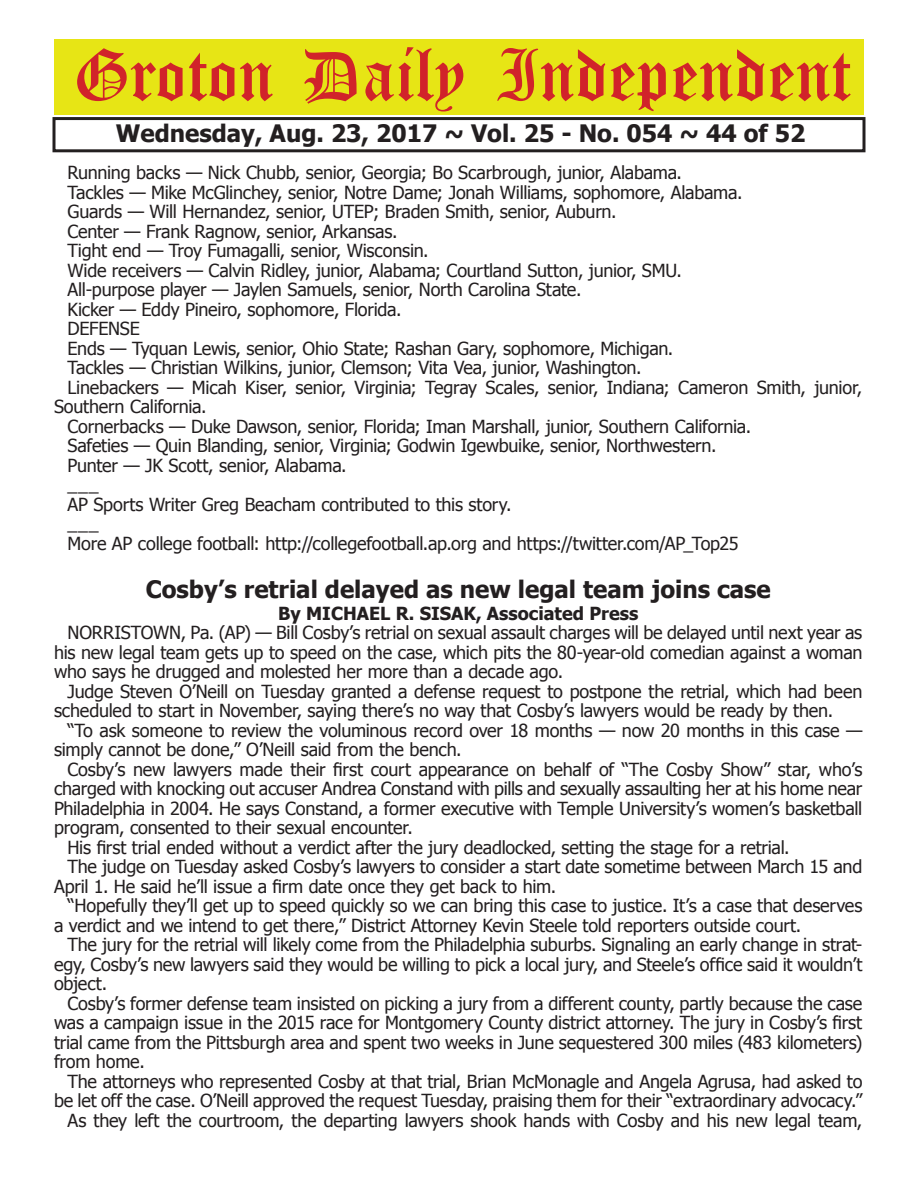
<style>
.page{position:relative;width:918px;height:1188px;background:#fff}
.page>*{position:absolute;margin:0;border:0;box-sizing:border-box;transform-origin:0 0}
.t1{font:54px "Old English Five";color:#d1232a}
.t2{font:700 24px "Tahoma";color:#231f20}
.t3{font:18px/19.5px "Tahoma";letter-spacing:-.01em;color:#231f20}
.t4{font:700 18px "Tahoma";color:#231f20}
</style>
<div class="page">
<div style="left:52px;top:117px;width:814px;height:35px;border:3px solid #231f20"></div>
<div style="left:54px;top:40px;width:810px;height:75px;background:#e7e515"></div>
<h1 class="t1" style="left:73px;top:50px;width:779px">Groton Daily Independent</h1>
<h2 class="t2" style="left:116px;top:116px;width:691px">Wednesday, Aug. 23, 2017 ~ Vol. 25 - No. 054 ~ 44 of 52</h2>
<p class="t3" style="left:68px;top:162px;width:616px">Running backs — Nick Chubb, senior, Georgia; Bo Scarbrough, junior, Alabama.</p>
<p class="t3" style="left:68px;top:182px;width:676px">Tackles — Mike McGlinchey, senior, Notre Dame; Jonah Williams, sophomore, Alabama.</p>
<p class="t3" style="left:68px;top:201px;width:551px">Guards — Will Hernandez, senior, UTEP; Braden Smith, senior, Auburn.</p>
<p class="t3" style="left:68px;top:221px;width:332px">Center — Frank Ragnow, senior, Arkansas.</p>
<p class="t3" style="left:68px;top:240px;width:363px">Tight end — Troy Fumagalli, senior, Wisconsin.</p>
<p class="t3" style="left:68px;top:260px;width:616px">Wide receivers — Calvin Ridley, junior, Alabama; Courtland Sutton, junior, SMU.</p>
<p class="t3" style="left:68px;top:279px;width:515px">All-purpose player — Jaylen Samuels, senior, North Carolina State.</p>
<p class="t3" style="left:68px;top:299px;width:336px">Kicker — Eddy Pineiro, sophomore, Florida.</p>
<p class="t3" style="left:68px;top:318px;width:74px">DEFENSE</p>
<p class="t3" style="left:68px;top:338px;width:607px">Ends — Tyquan Lewis, senior, Ohio State; Rashan Gary, sophomore, Michigan.</p>
<p class="t3" style="left:68px;top:357px;width:576px">Tackles — Christian Wilkins, junior, Clemson; Vita Vea, junior, Washington.</p>
<p class="t3" style="left:68px;top:377px;width:796px">Linebackers — Micah Kiser, senior, Virginia; Tegray Scales, senior, Indiana; Cameron Smith, junior,</p>
<p class="t3" style="left:54px;top:396px;width:154px">Southern California.</p>
<p class="t3" style="left:68px;top:416px;width:685px">Cornerbacks — Duke Dawson, senior, Florida; Iman Marshall, junior, Southern California.</p>
<p class="t3" style="left:68px;top:435px;width:650px">Safeties — Quin Blanding, senior, Virginia; Godwin Igewbuike, senior, Northwestern.</p>
<p class="t3" style="left:68px;top:455px;width:281px">Punter — JK Scott, senior, Alabama.</p>
<p class="t3" style="left:68px;top:474px;width:33px">___</p>
<p class="t3" style="left:68px;top:494px;width:446px">AP Sports Writer Greg Beacham contributed to this story.</p>
<p class="t3" style="left:68px;top:513px;width:33px">___</p>
<p class="t3" style="left:68px;top:533px;width:673px">More AP college football: http://collegefootball.ap.org and https://twitter.com/AP_Top25</p>
<h2 class="t2" style="left:146px;top:573px;width:627px">Cosby’s retrial delayed as new legal team joins case</h2>
<p class="t4" style="left:278px;top:601px;width:362px">By MICHAEL R. SISAK, Associated Press</p>
<p class="t3" style="left:54px;top:622px;width:810px;text-align:justify;text-indent:14px">NORRISTOWN, Pa. (AP) — Bill Cosby’s retrial on sexual assault charges will be delayed until next year as his new legal team gets up to speed on the case, which pits the 80-year-old comedian against a woman who says he drugged and molested her more than a decade ago.</p>
<p class="t3" style="left:54px;top:681px;width:810px;text-indent:14px">Judge Steven O’Neill on Tuesday granted a defense request to postpone the retrial, which had been scheduled to start in November, saying there’s no way that Cosby’s lawyers would be ready by then.</p>
<p class="t3" style="left:54px;top:720px;width:810px;text-indent:14px">“To ask someone to review the voluminous record over 18 months — now 20 months in this case — simply cannot be done,” O’Neill said from the bench.</p>
<p class="t3" style="left:68px;top:759px;width:796px">Cosby’s new lawyers made their first court appearance on behalf of “The Cosby Show” star, who’s</p>
<p class="t3" style="left:54px;top:778px;width:810px">charged with knocking out accuser Andrea Constand with pills and sexually assaulting her at his home near</p>
<p class="t3" style="left:54px;top:798px;width:810px">Philadelphia in 2004. He says Constand, a former executive with Temple University’s women’s basketball</p>
<p class="t3" style="left:54px;top:817px;width:360px">program, consented to their sexual encounter.</p>
<p class="t3" style="left:68px;top:837px;width:724px">His first trial ended without a verdict after the jury deadlocked, setting the stage for a retrial.</p>
<p class="t3" style="left:68px;top:856px;width:796px">The judge on Tuesday asked Cosby’s lawyers to consider a start date sometime between March 15 and</p>
<p class="t3" style="left:54px;top:875px;width:504px">April 1. He said he’ll issue a firm date once they get back to him.</p>
<p class="t3" style="left:68px;top:895px;width:796px">“Hopefully they’ll get up to speed quickly so we can bring this case to justice. It’s a case that deserves</p>
<p class="t3" style="left:54px;top:914px;width:749px">a verdict and we intend to get there,” District Attorney Kevin Steele told reporters outside court.</p>
<p class="t3" style="left:68px;top:934px;width:796px">The jury for the retrial will likely come from the Philadelphia suburbs. Signaling an early change in strat-</p>
<p class="t3" style="left:54px;top:953px;width:810px">egy, Cosby’s new lawyers said they would be willing to pick a local jury, and Steele’s office said it wouldn’t</p>
<p class="t3" style="left:54px;top:973px;width:55px">object.</p>
<p class="t3" style="left:68px;top:992px;width:796px">Cosby’s former defense team insisted on picking a jury from a different county, partly because the case</p>
<p class="t3" style="left:54px;top:1012px;width:810px">was a campaign issue in the 2015 race for Montgomery County district attorney. The jury in Cosby’s first</p>
<p class="t3" style="left:54px;top:1031px;width:810px">trial came from the Pittsburgh area and spent two weeks in June sequestered 300 miles (483 kilometers)</p>
<p class="t3" style="left:54px;top:1051px;width:92px">from home.</p>
<p class="t3" style="left:68px;top:1070px;width:796px">The attorneys who represented Cosby at that trial, Brian McMonagle and Angela Agrusa, had asked to</p>
<p class="t3" style="left:54px;top:1090px;width:810px">be let off the case. O’Neill approved the request Tuesday, praising them for their “extraordinary advocacy.”</p>
<p class="t3" style="left:68px;top:1109px;width:796px">As they left the courtroom, the departing lawyers shook hands with Cosby and his new legal team,</p>
</div>
